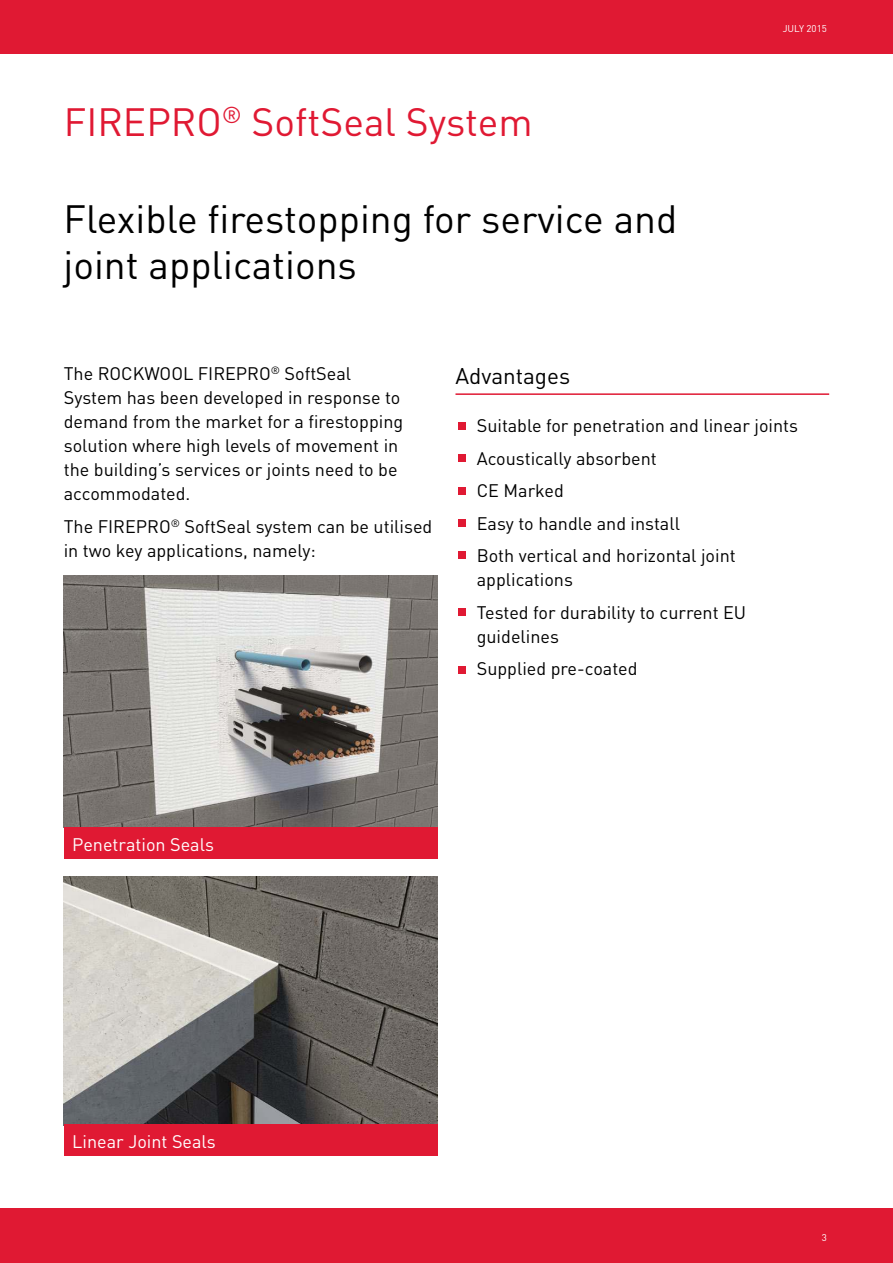
<style>
.page{position:relative;width:893px;height:1263px;background:#fff}
.page>*{position:absolute;margin:0;border:0;box-sizing:border-box;transform-origin:0 0}
.t1{font:39px/46.8px "DIN";color:#000}
.t2{font:39px "DIN";color:#e01933}
.t3{font:22.5px "DIN";color:#000}
.t4{font:18px/24px "DIN";color:#000}
.t5{font:18px "DIN";color:#fff}
.t6{font:9.75px "DIN";color:#fff}
</style>
<div class="page">
<div style="left:0;top:0;width:893px;height:54px;background:#e01933"></div>
<div style="left:0;top:1209px;width:893px;height:54px;background:#e01933"></div>
<hr style="left:455px;top:393px;width:374px;height:2px;background:#e01933">
<div style="left:459px;top:422px;width:7px;height:7px;background:#e01933"></div>
<div style="left:459px;top:519px;width:7px;height:8px;background:#e01933"></div>
<div style="left:459px;top:487px;width:7px;height:7px;background:#e01933"></div>
<div style="left:459px;top:608px;width:7px;height:7px;background:#e01933"></div>
<div style="left:459px;top:454px;width:7px;height:8px;background:#e01933"></div>
<div style="left:459px;top:551px;width:7px;height:7px;background:#e01933"></div>
<div style="left:459px;top:666px;width:7px;height:7px;background:#e01933"></div>
<img style="left:64px;top:876px;width:373px;height:249px">
<img style="left:64px;top:576px;width:373px;height:252px">
<div style="left:64px;top:828px;width:373px;height:31px;background:#e01933"></div>
<div style="left:64px;top:1125px;width:373px;height:31px;background:#e01933"></div>
<h1 class="t2" style="left:64px;top:104px;width:470px">FIREPRO<sup>®</sup> SoftSeal System</h1>
<h1 class="t1" style="left:64px;top:198px;width:615px">Flexible firestopping for service and joint applications</h1>
<p class="t6" style="left:783px;top:22px;width:46px">JULY 2015</p>
<p class="t4" style="left:64px;top:363px;width:341px">The ROCKWOOL FIREPRO<sup>®</sup> SoftSeal System has been developed in response to demand from the market for a firestopping solution where high levels of movement in the building’s services or joints need to be accommodated.</p>
<p class="t4" style="left:64px;top:516px;width:370px">The FIREPRO<sup>®</sup> SoftSeal system can be utilised in two key applications, namely:</p>
<p class="t3" style="left:455px;top:366px;width:116px">Advantages</p>
<p class="t4" style="left:477px;top:411px;width:323px;line-height:32.5px">Suitable for penetration and linear joints<br>Acoustically absorbent<br>CE Marked<br>Easy to handle and install<br>Both vertical and horizontal joint</p>
<p class="t4" style="left:477px;top:565px;width:271px;line-height:32.5px">applications<br>Tested for durability to current EU</p>
<p class="t4" style="left:477px;top:621px;width:162px;line-height:32.5px">guidelines<br>Supplied pre-coated</p>
<p class="t5" style="left:72px;top:836px;width:143px">Penetration Seals</p>
<p class="t5" style="left:72px;top:1133px;width:145px">Linear Joint Seals</p>
<p class="t6" style="left:822px;top:1232px;width:7px">3</p>
</div>
